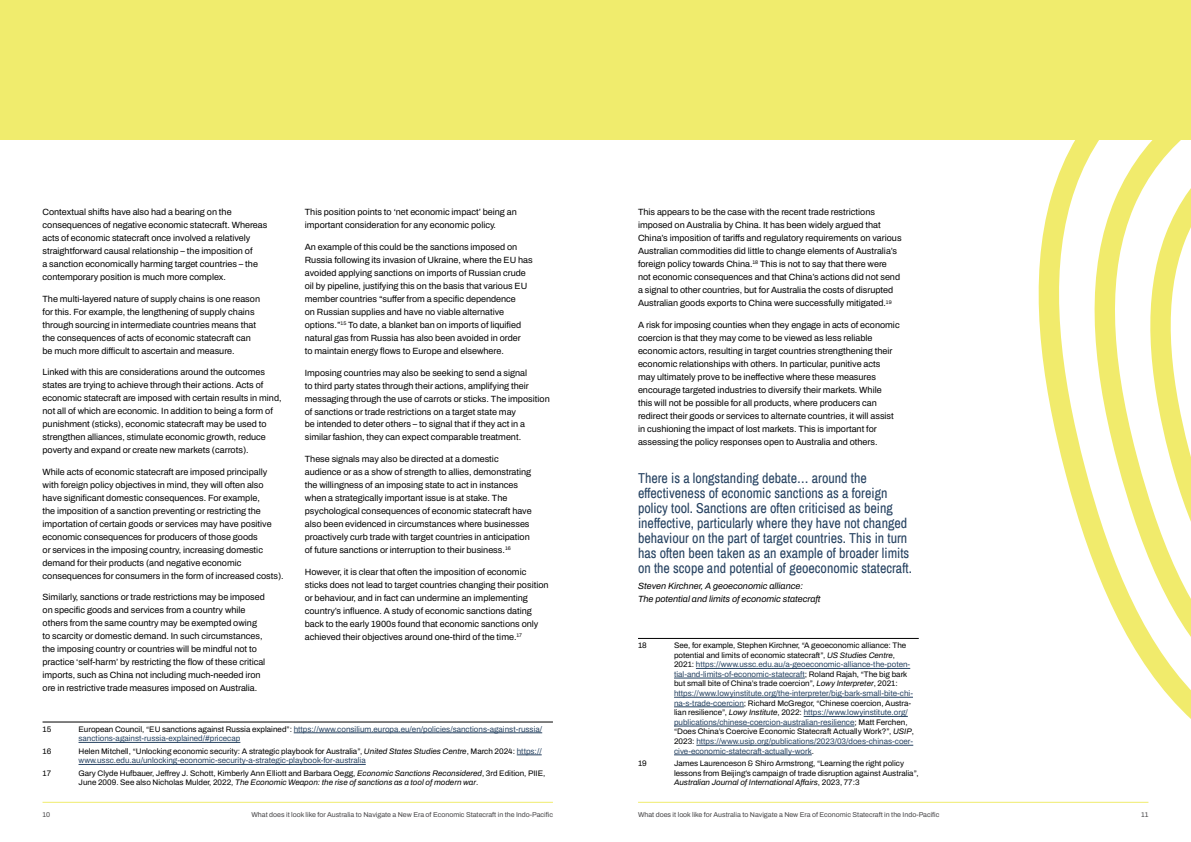
<style>
.page{position:relative;width:1191px;height:842px;background:#fff}
.page>*{position:absolute;margin:0;border:0;box-sizing:border-box;transform-origin:0 0}
.t1{font:14px/15px "Archivo Narrow";color:#264261}
.t2{font:600 9px/13px "Archivo";color:#000}
.t3{font:italic 600 9px/13px "Archivo";color:#000}
.t4{font:600 8px/9.6px "Archivo";color:#264261}
.t5{font:600 8px/9.6px "Archivo";color:#000}
.t6{font:600 7px "Archivo";color:#464547}
.s1{color:#000}
.s2{font-style:italic;color:#000}
.s3{font-style:italic}
</style>
<div class="page">
<svg style="left:1027px;top:139px;width:164px;height:664px"></svg>
<div style="left:0;top:0;width:1191px;height:139px;background:#f0ec6d"></div>
<hr style="left:43px;top:802px;width:510px;height:1px;background:#f0ec6d">
<hr style="left:638px;top:802px;width:510px;height:1px;background:#f0ec6d">
<hr style="left:43px;top:722px;width:510px;height:1px;background:#000">
<hr style="left:294px;top:733px;width:248px;height:1px;background:#264261">
<hr style="left:79px;top:742px;width:161px;height:1px;background:#264261">
<svg style="left:517px;top:755px;width:25px;height:1px"></svg>
<hr style="left:79px;top:764px;width:287px;height:1px;background:#264261">
<hr style="left:638px;top:638px;width:280px;height:1px;background:#000">
<hr style="left:696px;top:668px;width:214px;height:1px;background:#264261">
<hr style="left:674px;top:678px;width:131px;height:1px;background:#264261">
<hr style="left:674px;top:697px;width:239px;height:1px;background:#264261">
<hr style="left:674px;top:707px;width:70px;height:1px;background:#264261">
<hr style="left:803px;top:716px;width:104px;height:1px;background:#264261">
<hr style="left:674px;top:726px;width:180px;height:1px;background:#264261">
<hr style="left:696px;top:745px;width:217px;height:1px;background:#264261">
<hr style="left:674px;top:755px;width:137px;height:1px;background:#264261">
<p class="t2" style="left:43px;top:206px;width:226px">Contextual shifts have also had a bearing on the consequences of negative economic statecraft. Whereas acts of economic statecraft once involved a relatively straightforward causal relationship – the imposition of<br>a sanction economically harming target countries – the contemporary position is much more complex.</p>
<p class="t2" style="left:43px;top:292px;width:219px">The multi-layered nature of supply chains is one reason for this. For example, the lengthening of supply chains through sourcing in intermediate countries means that the consequences of acts of economic statecraft can be much more difficult to ascertain and measure.</p>
<p class="t2" style="left:43px;top:366px;width:241px">Linked with this are considerations around the outcomes states are trying to achieve through their actions. Acts of economic statecraft are imposed with certain results in mind, not all of which are economic. In addition to being a form of punishment (sticks), economic statecraft may be used to strengthen alliances, stimulate economic growth, reduce poverty and expand or create new markets (carrots).</p>
<p class="t2" style="left:43px;top:465px;width:243px">While acts of economic statecraft are imposed principally with foreign policy objectives in mind, they will often also have significant domestic consequences. For example,<br>the imposition of a sanction preventing or restricting the importation of certain goods or services may have positive economic consequences for producers of those goods<br>or services in the imposing country, increasing domestic demand for their products (and negative economic consequences for consumers in the form of increased costs).</p>
<p class="t2" style="left:43px;top:591px;width:224px">Similarly, sanctions or trade restrictions may be imposed on specific goods and services from a country while others from the same country may be exempted owing to scarcity or domestic demand. In such circumstances, the imposing country or countries will be mindful not to practice ‘self-harm’ by restricting the flow of these critical imports, such as China not including much-needed iron ore in restrictive trade measures imposed on Australia.</p>
<p class="t5" style="left:43px;top:724px;width:10px">15</p>
<p class="t4" style="left:79px;top:724px;width:465px"><span class="s1">European Council, “EU sanctions against Russia explained”:</span> https://www.consilium.europa.eu/en/policies/sanctions-against-russia/ sanctions-against-russia-explained/#pricecap</p>
<p class="t5" style="left:43px;top:746px;width:10px">16</p>
<p class="t4" style="left:79px;top:746px;width:465px"><span class="s1">Helen Mitchell, “Unlocking economic security: A strategic playbook for Australia”,</span> <span class="s2">United States Studies Centre</span><span class="s1">, March 2024:</span> https:// www.ussc.edu.au/unlocking-economic-security-a-strategic-playbook-for-australia</p>
<p class="t5" style="left:43px;top:768px;width:10px">17</p>
<p class="t5" style="left:79px;top:768px;width:468px">Gary Clyde Hufbauer, Jeffrey J. Schott, Kimberly Ann Elliott and Barbara Oegg, <span class="s3">Economic Sanctions Reconsidered</span>, 3rd Edition, PIIE,<br>June 2009. See also Nicholas Mulder, 2022, <span class="s3">The Economic Weapon: the rise of sanctions as a tool of modern war</span>.</p>
<p class="t2" style="left:305px;top:206px;width:213px">This position points to ‘net economic impact’ being an important consideration for any economic policy.</p>
<p class="t2" style="left:305px;top:240px;width:229px">An example of this could be the sanctions imposed on Russia following its invasion of Ukraine, where the EU has avoided applying sanctions on imports of Russian crude oil by pipeline, justifying this on the basis that various EU member countries “suffer from a specific dependence<br>on Russian supplies and have no viable alternative options.”<sup>15</sup> To date, a blanket ban on imports of liquified natural gas from Russia has also been avoided in order<br>to maintain energy flows to Europe and elsewhere.</p>
<p class="t2" style="left:305px;top:366px;width:246px">Imposing countries may also be seeking to send a signal<br>to third party states through their actions, amplifying their messaging through the use of carrots or sticks. The imposition of sanctions or trade restrictions on a target state may<br>be intended to deter others – to signal that if they act in a similar fashion, they can expect comparable treatment.</p>
<p class="t2" style="left:305px;top:452px;width:228px">These signals may also be directed at a domestic audience or as a show of strength to allies, demonstrating the willingness of an imposing state to act in instances when a strategically important issue is at stake. The psychological consequences of economic statecraft have also been evidenced in circumstances where businesses proactively curb trade with target countries in anticipation of future sanctions or interruption to their business.<sup>16</sup></p>
<p class="t2" style="left:305px;top:565px;width:245px">However, it is clear that often the imposition of economic sticks does not lead to target countries changing their position or behaviour, and in fact can undermine an implementing country’s influence. A study of economic sanctions dating back to the early 1900s found that economic sanctions only achieved their objectives around one-third of the time.<sup>17</sup></p>
<p class="t2" style="left:638px;top:206px;width:265px">This appears to be the case with the recent trade restrictions imposed on Australia by China. It has been widely argued that China’s imposition of tariffs and regulatory requirements on various Australian commodities did little to change elements of Australia’s foreign policy towards China.<sup>18</sup> This is not to say that there were not economic consequences and that China’s actions did not send a signal to other countries, but for Australia the costs of disrupted Australian goods exports to China were successfully mitigated.<sup>19</sup></p>
<p class="t2" style="left:638px;top:318px;width:263px">A risk for imposing counties when they engage in acts of economic coercion is that they may come to be viewed as less reliable economic actors, resulting in target countries strengthening their economic relationships with others. In particular, punitive acts may ultimately prove to be ineffective where these measures encourage targeted industries to diversify their markets. While<br>this will not be possible for all products, where producers can redirect their goods or services to alternate countries, it will assist in cushioning the impact of lost markets. This is important for assessing the policy responses open to Australia and others.</p>
<p class="t1" style="left:638px;top:470px;width:275px">There is a longstanding debate… around the effectiveness of economic sanctions as a foreign policy tool. Sanctions are often criticised as being ineffective, particularly where they have not changed behaviour on the part of target countries. This in turn has often been taken as an example of broader limits on the scope and potential of geoeconomic statecraft.</p>
<p class="t3" style="left:638px;top:579px;width:184px">Steven Kirchner, A geoeconomic alliance:<br>The potential and limits of economic statecraft</p>
<p class="t5" style="left:638px;top:640px;width:10px">18</p>
<p class="t4" style="left:674px;top:640px;width:241px"><span class="s1">See, for example, Stephen Kirchner, “A geoeconomic alliance: The potential and limits of economic statecraft”,</span> <span class="s2">US Studies Centre</span><span class="s1">, 2021:</span> https://www.ussc.edu.au/a-geoeconomic-alliance-the-poten&shy;tial-and-limits-of-economic-statecraft<span class="s1">; Roland Rajah, “The big bark but small bite of China’s trade coercion”,</span> <span class="s2">Lowy Interpreter</span><span class="s1">, 2021: </span>https://www.lowyinstitute.org/the-interpreter/big-bark-small-bite-chi&shy;na-s-trade-coercion<span class="s1">; Richard McGregor, “Chinese coercion, Austra&shy;lian resilience”,</span> <span class="s2">Lowy Institute</span><span class="s1">, 2022:</span> https://www.lowyinstitute.org/ publications/chinese-coercion-australian-resilience<span class="s1">; Matt Ferchen, “Does China’s Coercive Economic Statecraft Actually Work?”,</span> <span class="s2">USIP</span><span class="s1">, 2023:</span> https://www.usip.org/publications/2023/03/does-chinas-coer&shy;cive-economic-statecraft-actually-work<span class="s1">.</span></p>
<p class="t5" style="left:638px;top:758px;width:10px">19</p>
<p class="t5" style="left:674px;top:758px;width:246px">James Laurenceson &amp; Shiro Armstrong, “Learning the right policy lessons from Beijing’s campaign of trade disruption against Australia”,<br><span class="s3">Australian Journal of International Affairs</span>, 2023, 77:3</p>
<p class="t6" style="left:43px;top:809px;width:9px">10</p>
<p class="t6" style="left:251px;top:809px;width:303px">What does it look like for Australia to Navigate a New Era of Economic Statecraft in the Indo-Pacific</p>
<p class="t6" style="left:638px;top:809px;width:303px">What does it look like for Australia to Navigate a New Era of Economic Statecraft in the Indo-Pacific</p>
<p class="t6" style="left:1141px;top:809px;width:9px">11</p>
</div>
